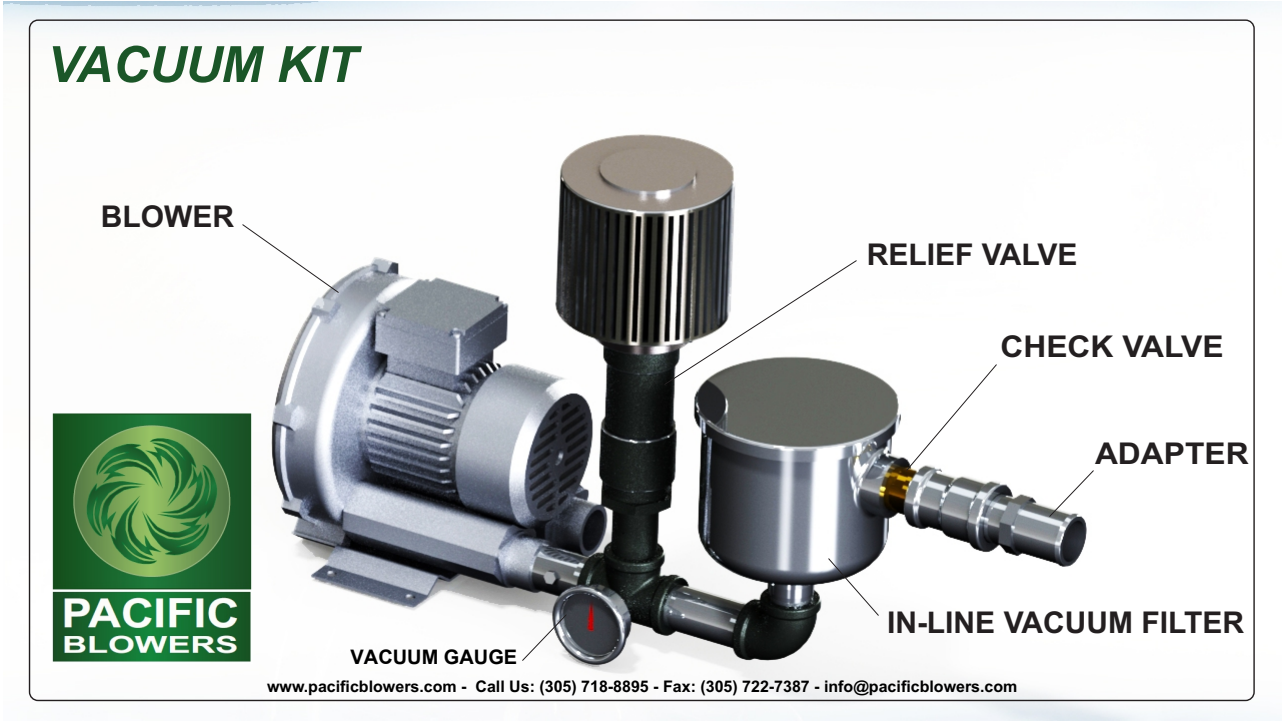
<style>
.page{position:relative;width:1282px;height:722px;background:#fff}
.page>*{position:absolute;margin:0;border:0;box-sizing:border-box;transform-origin:0 0}
.t1{font:italic 700 50px "Arial";color:#1b5628}
.t2{font:700 30px "Arial";color:#231f20}
.t3{font:700 30px "Arial";color:#231f20;scale:1.06 1}
.t4{font:700 20px "Arial";color:#000}
.t5{font:700 16px "Arial";color:#000}
</style>
<div class="page">
<img style="left:3px;top:1px;width:1279px;height:720px">
<svg style="left:664px;top:260px;width:193px;height:125px"></svg>
<svg style="left:828px;top:558px;width:51px;height:58px"></svg>
<svg style="left:906px;top:364px;width:91px;height:107px"></svg>
<svg style="left:1049px;top:470px;width:45px;height:47px"></svg>
<svg style="left:242px;top:224px;width:97px;height:69px"></svg>
<img style="left:51px;top:412px;width:201px;height:251px">
<svg style="left:522px;top:614px;width:45px;height:47px"></svg>
<h1 class="t1" style="left:47px;top:46px;width:312px">VACUUM KIT</h1>
<h2 class="t2" style="left:101px;top:205px;width:135px">BLOWER</h2>
<h2 class="t2" style="left:867px;top:243px;width:212px">RELIEF VALVE</h2>
<h2 class="t3" style="left:1001px;top:335px;width:212px">CHECK VALVE</h2>
<h2 class="t3" style="left:1095px;top:442px;width:146px">ADAPTER</h2>
<p class="t4" style="left:351px;top:644px;width:168px">VACUUM GAUGE</p>
<h2 class="t2" style="left:887px;top:611px;width:359px">IN-LINE VACUUM FILTER</h2>
<p class="t5" style="left:267px;top:681px;width:752px">www.pacificblowers.com - Call Us: (305) 718-8895 - Fax: (305) 722-7387 - info@pacificblowers.com</p>
</div>
